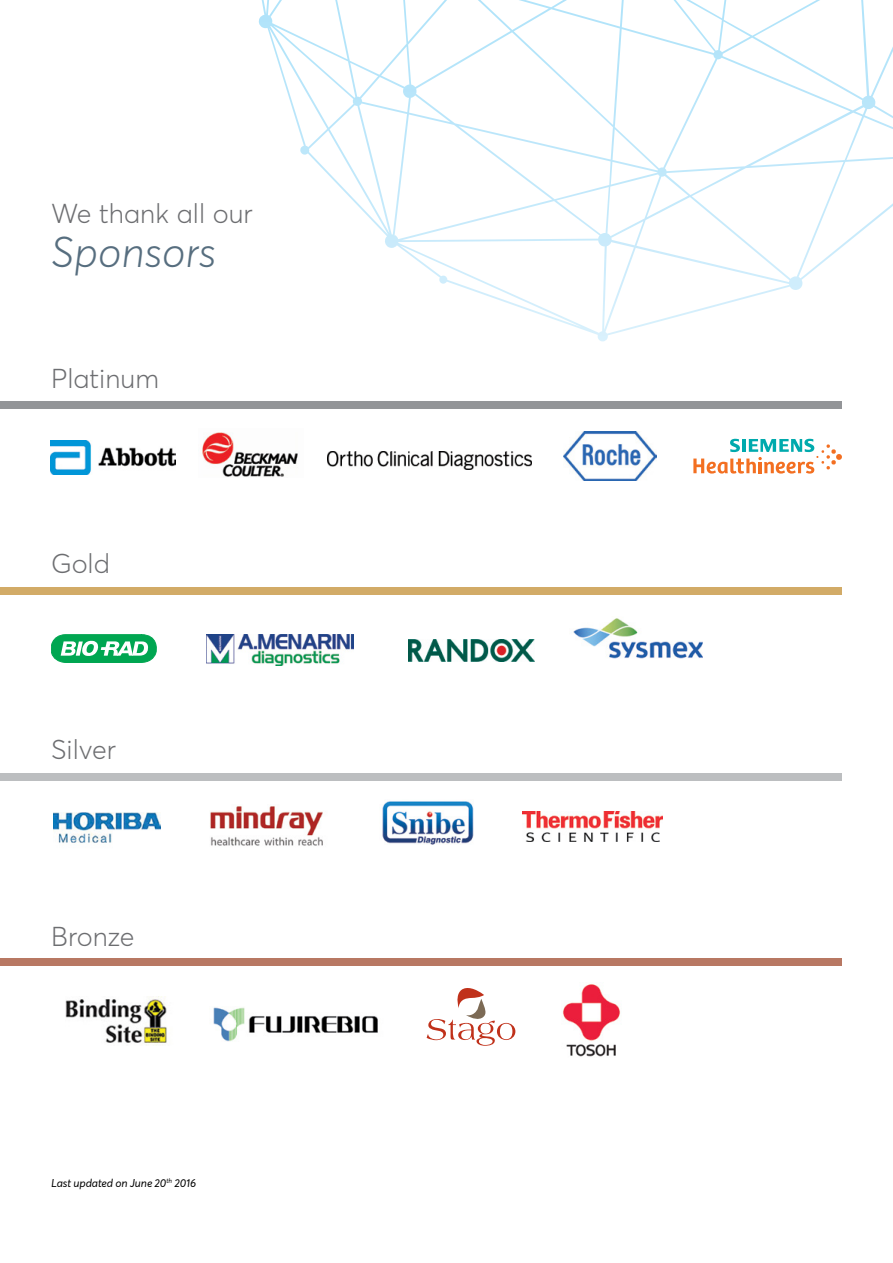
<style>
.page{position:relative;width:893px;height:1263px;background:#fff}
.page>*{position:absolute;margin:0;border:0;box-sizing:border-box;transform-origin:0 0}
.t1{font:italic 300 42.6px "Averta Std";color:#576e7f}
.t2{font:300 27px "Averta Std";color:#6d6e71}
.t3{font:italic 11.25px "Averta Std";letter-spacing:-.01em;color:#000}
</style>
<div class="page">
<svg style="left:259px;top:0;width:634px;height:341px"></svg>
<img style="left:563px;top:432px;width:94px;height:48px">
<img style="left:50px;top:441px;width:125px;height:34px">
<svg style="left:693px;top:439px;width:149px;height:35px"></svg>
<img style="left:327px;top:451px;width:204px;height:18px">
<img style="left:202px;top:432px;width:96px;height:45px">
<img style="left:573px;top:618px;width:130px;height:41px">
<img style="left:206px;top:635px;width:147px;height:30px">
<img style="left:408px;top:639px;width:126px;height:22px">
<svg style="left:51px;top:635px;width:105px;height:27px"></svg>
<img style="left:210px;top:806px;width:113px;height:40px">
<img style="left:522px;top:811px;width:141px;height:31px">
<img style="left:53px;top:812px;width:108px;height:31px">
<img style="left:382px;top:801px;width:91px;height:44px">
<img style="left:562px;top:984px;width:59px;height:73px">
<img style="left:213px;top:1007px;width:165px;height:35px">
<img style="left:65px;top:996px;width:102px;height:50px">
<svg style="left:427px;top:988px;width:88px;height:58px"></svg>
<div style="left:0;top:401px;width:842px;height:7px;background:#939598"></div>
<div style="left:0;top:587px;width:842px;height:7px;background:#d2ab67"></div>
<div style="left:0;top:774px;width:842px;height:7px;background:#bcbec0"></div>
<div style="left:0;top:959px;width:842px;height:7px;background:#b87863"></div>
<p class="t2" style="left:51px;top:196px;width:203px">We thank all our</p>
<h1 class="t1" style="left:51px;top:226px;width:167px">Sponsors</h1>
<p class="t2" style="left:51px;top:362px;width:109px">Platinum</p>
<p class="t2" style="left:51px;top:546px;width:61px">Gold</p>
<p class="t2" style="left:51px;top:733px;width:66px">Silver</p>
<p class="t2" style="left:51px;top:919px;width:85px">Bronze</p>
<p class="t3" style="left:51px;top:1176px;width:147px">Last updated on June 20<sup>th</sup> 2016</p>
</div>
